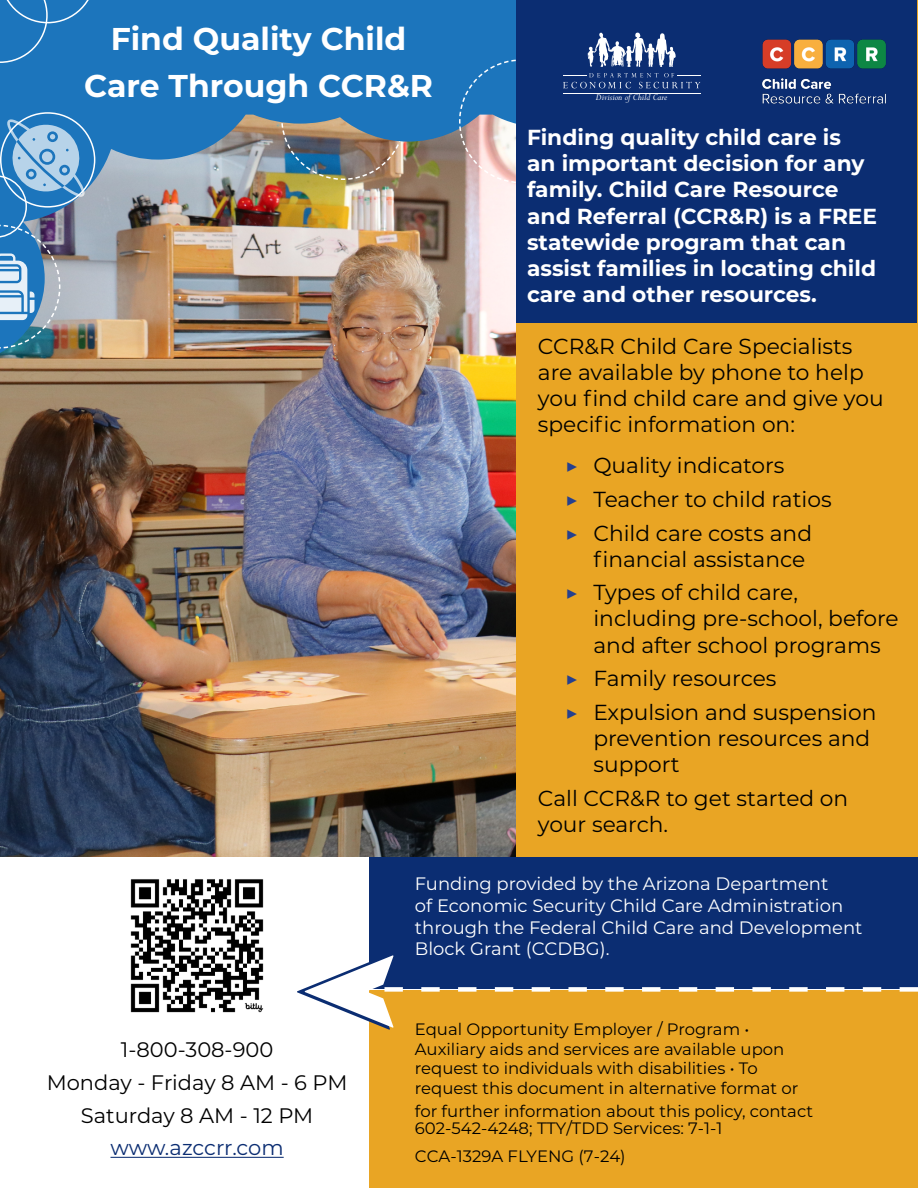
<style>
.page{position:relative;width:918px;height:1188px;background:#fff}
.page>*{position:absolute;margin:0;border:0;box-sizing:border-box;transform-origin:0 0}
.t1{font:700 31.5px/46.8px "Montserrat";color:#fff;text-align:center}
.t2{font:21.75px/26.1px "Montserrat";color:#000}
.t3{font:700 21.75px/26.1px "Montserrat";color:#fff}
.t4{font:21px/32.7px "Montserrat";color:#000;text-align:center}
.t5{font:21px "Montserrat";letter-spacing:-.005em;color:#0b2d72}
.t6{font:18px/21.6px "Montserrat";color:#fff}
.t7{font:16.5px/19.8px "Montserrat";color:#000}
.t8{font:italic 10.05px "Perpetua";color:#fff}
.s1{font-size:22.5px;color:#25408f}
</style>
<div class="page">
<img style="left:0;top:363px;width:517px;height:494px">
<img style="left:0;top:0;width:517px;height:363px">
<div style="left:517px;top:0;width:401px;height:857px;background:#e9a524"></div>
<div style="left:369px;top:990px;width:549px;height:198px;background:#e9a524"></div>
<div style="left:517px;top:0;width:400px;height:322px;background:#0b2d72"></div>
<svg style="left:458px;top:33px;width:242px;height:151px"></svg>
<img style="left:762px;top:39px;width:124px;height:65px">
<div style="left:369px;top:858px;width:549px;height:131px;background:#0b2d72"></div>
<hr style="left:111px;top:1157px;width:173px;height:1px;background:#0b2d72">
<img style="left:130px;top:879px;width:134px;height:134px">
<svg style="left:297px;top:955px;width:621px;height:75px"></svg>
<svg style="left:0;top:118px;width:86px;height:231px;background:#7099bc"></svg>
<svg style="left:0;top:0;width:95px;height:63px;background:#267bbf"></svg>
<h1 class="t1" style="left:84px;top:14px;width:350px">Find Quality Child<br>Care Through CCR&amp;R</h1>
<p class="t8" style="left:596px;top:91px;width:73px">Division of Child Care</p>
<p class="t3" style="left:527px;top:123px;width:352px">Finding quality child care is<br>an important decision for any family. Child Care Resource and Referral (CCR&amp;R) is a FREE statewide program that can assist families in locating child care and other resources.</p>
<p class="t2" style="left:538px;top:333px;width:347px">CCR&amp;R Child Care Specialists are available by phone to help you find child care and give you specific information on:</p>
<p class="t2" style="left:565px;top:448px;width:268px;line-height:33.6px"><span class="s1">▶</span> Quality indicators<br><span class="s1">▶</span> Teacher to child ratios <span class="s1">▶</span> Child care costs and</p>
<p class="t2" style="left:565px;top:541px;width:242px;line-height:33.6px;text-indent:28px">financial assistance <span class="s1">▶</span> Types of child care,</p>
<p class="t2" style="left:593px;top:605px;width:307px">including pre-school, before and after school programs</p>
<p class="t2" style="left:565px;top:661px;width:313px;line-height:33.6px"><span class="s1">▶</span> Family resources<br><span class="s1">▶</span> Expulsion and suspension</p>
<p class="t2" style="left:593px;top:724px;width:278px">prevention resources and support</p>
<p class="t2" style="left:538px;top:784px;width:312px">Call CCR&amp;R to get started on your search.</p>
<p class="t4" style="left:47px;top:1033px;width:302px">1-800-308-900<br>Monday - Friday 8 AM - 6 PM<br>Saturday 8 AM - 12 PM</p>
<p class="t5" style="left:110px;top:1133px;width:175px">www.azccrr.com</p>
<p class="t6" style="left:415px;top:873px;width:449px">Funding provided by the Arizona Department<br>of Economic Security Child Care Administration through the Federal Child Care and Development Block Grant (CCDBG).</p>
<p class="t7" style="left:415px;top:1018px;width:385px">Equal Opportunity Employer / Program • Auxiliary aids and services are available upon request to individuals with disabilities • To request this document in alternative format or</p>
<p class="t7" style="left:415px;top:1102px;width:400px;line-height:17px">for further information about this policy, contact<br>602-542-4248; TTY/TDD Services: 7-1-1</p>
<p class="t7" style="left:415px;top:1146px;width:212px">CCA-1329A FLYENG (7-24)</p>
</div>
